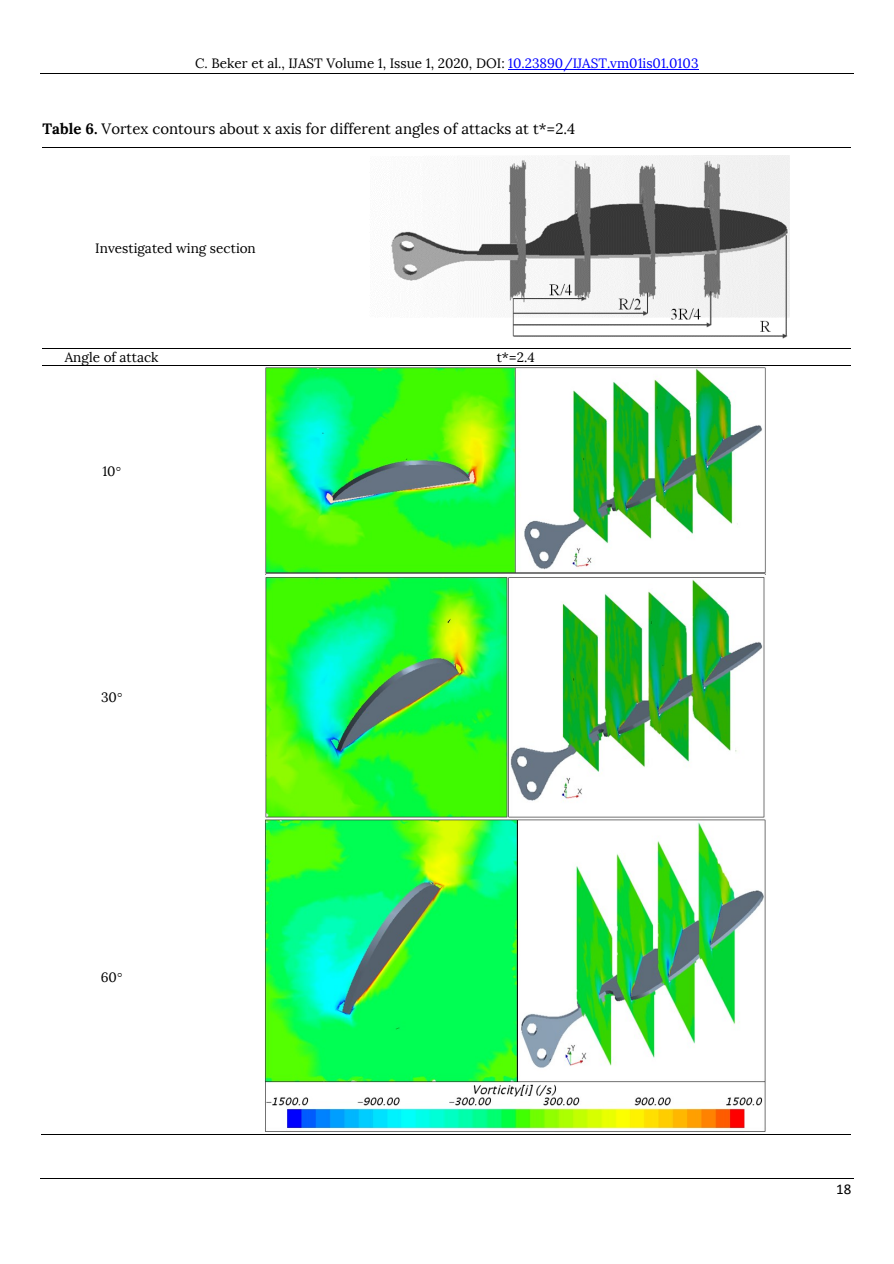
<style>
.page{position:relative;width:894px;height:1264px;background:#fff}
.page>*{position:absolute;margin:0;border:0;box-sizing:border-box;transform-origin:0 0}
.t1{font:15px "Lora";color:#000}
.t2{font:15px "Calibri";color:#000}
.t3{font:13.5px "Lora";color:#000}
.s1{color:#00f}
.s2{font-weight:700}
</style>
<div class="page">
<hr style="left:508px;top:69px;width:190px;height:1px;background:#00f">
<hr style="left:40px;top:73px;width:813px;height:1px;background:#000">
<hr style="left:40px;top:1177px;width:813px;height:1px;background:#000">
<hr style="left:42px;top:147px;width:266px;height:1px;background:#000">
<hr style="left:309px;top:147px;width:541px;height:1px;background:#000">
<hr style="left:42px;top:348px;width:139px;height:1px;background:#000">
<hr style="left:181px;top:348px;width:127px;height:1px;background:#000">
<hr style="left:309px;top:348px;width:541px;height:1px;background:#000">
<hr style="left:42px;top:365px;width:139px;height:1px;background:#000">
<hr style="left:181px;top:365px;width:669px;height:1px;background:#000">
<hr style="left:41px;top:1133px;width:140px;height:1px;background:#000">
<hr style="left:180px;top:1133px;width:670px;height:1px;background:#000">
<img style="left:391px;top:155px;width:398px;height:184px">
<img style="left:265px;top:366px;width:501px;height:766px">
<p class="t3" style="left:195px;top:55px;width:504px">C. Beker et al., IJAST Volume 1, Issue 1, 2020, DOI: <span class="s1">10.23890/IJAST.vm01is01.0103</span></p>
<p class="t1" style="left:42px;top:120px;width:534px"><span class="s2">Table 6.</span> Vortex contours about x axis for different angles of attacks at t*=2.4</p>
<p class="t3" style="left:95px;top:240px;width:162px">Investigated wing section</p>
<p class="t3" style="left:65px;top:349px;width:95px">Angle of attack</p>
<p class="t3" style="left:496px;top:349px;width:39px">t*=2.4</p>
<p class="t3" style="left:102px;top:463px;width:15px">10</p>
<p class="t3" style="left:101px;top:689px;width:17px">30</p>
<p class="t3" style="left:101px;top:968px;width:18px">60</p>
<p class="t2" style="left:836px;top:1182px;width:17px">18</p>
</div>
